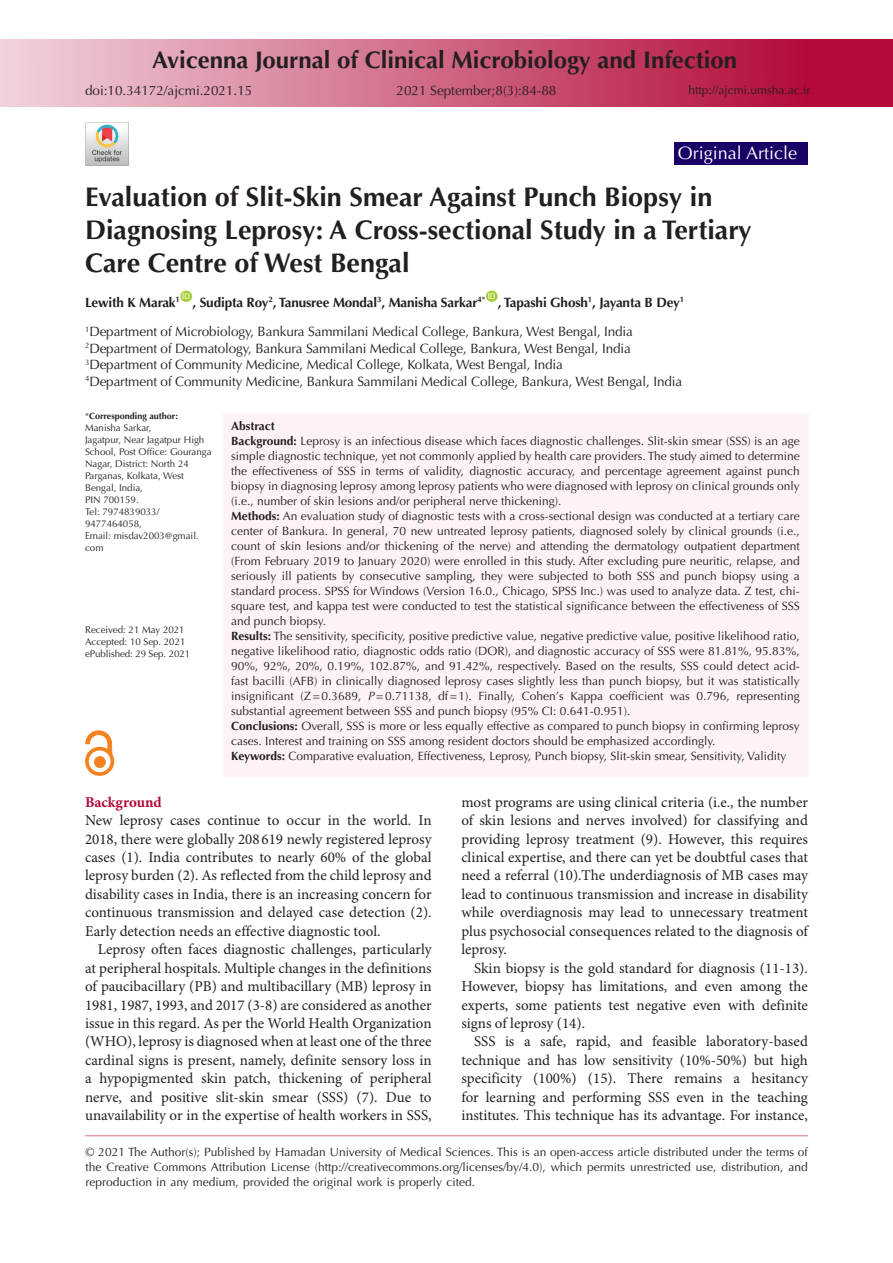
<style>
.page{position:relative;width:893px;height:1263px;background:#fff}
.page>*{position:absolute;margin:0;border:0;box-sizing:border-box;transform-origin:0 0}
.t1{font:700 27px/33px "Optima LT Std";color:#231f20}
.t2{font:700 24px "Optima LT Std";color:#231f20}
.t3{font:18px "Optima LT Std";color:#fff}
.Default{font:15px/18.5px "Minion Pro";color:#231f20;text-align:justify}
.t4{font:700 15px "Minion Pro";color:#b30838}
.t5{font:13.5px "Optima LT Std";letter-spacing:-.01em;color:#231f20}
.t6{font:700 13.5px "Optima LT Std";letter-spacing:-.01em;color:#231f20}
.t7{font:12px/15px "Optima LT Std";color:#231f20;text-align:justify}
.t8{font:700 12px "Optima LT Std";color:#231f20}
.t9{font:9.75px/12px "Optima LT Std";color:#231f20}
.t10{font:700 9px "Optima LT Std";color:#231f20}
.t11{font:7.8px "Arial";color:#fff}
.s1{font-weight:400}
.s2{font-weight:700}
.s3{font-style:italic}
</style>
<div class="page">
<div style="left:0;top:40px;width:893px;height:67px;background:linear-gradient(to right,#f1d2da,#ae002b)"></div>
<hr style="left:85px;top:1135px;width:723px;height:1px;background:#dc6d80">
<div style="left:180px;top:291px;width:12px;height:11px;background:#a6ce39;border-radius:50%"></div>
<div style="left:486px;top:291px;width:12px;height:11px;background:#a6ce39;border-radius:50%"></div>
<div style="left:674px;top:143px;width:134px;height:22px;background:#190066"></div>
<div style="left:223px;top:412px;width:585px;height:364px;background:#fdf3f4"></div>
<div style="left:94px;top:757px;width:11px;height:10px;background:#f58220;border-radius:50%"></div>
<div style="left:94px;top:756px;width:11px;height:11px;border:1px solid #f58220;border-radius:50%"></div>
<div style="left:85px;top:747px;width:29px;height:29px;border:4px solid #f58220;border-radius:50%"></div>
<svg style="left:86px;top:731px;width:26px;height:24px"></svg>
<img style="left:85px;top:122px;width:43px;height:43px">
<p class="t2" style="left:152px;top:46px;width:587px">Avicenna Journal of Clinical Microbiology and Infection</p>
<p class="t5" style="left:85px;top:83px;width:169px">doi:10.34172/ajcmi.2021.15</p>
<p class="t5" style="left:396px;top:83px;width:161px">2021 September;8(3):84-88</p>
<p class="t7" style="left:688px;top:82px;width:124px">http://ajcmi.umsha.ac.ir</p>
<p class="t3" style="left:678px;top:143px;width:121px">Original Article</p>
<p class="t1" style="left:85px;top:181px;width:668px">Evaluation of Slit-Skin Smear Against Punch Biopsy in<br>Diagnosing Leprosy: A Cross-sectional Study in a Tertiary<br>Care Centre of West Bengal</p>
<p class="t6" style="left:85px;top:294px;width:96px">Lewith K Marak<sup>1</sup></p>
<p class="t11" style="left:182px;top:291px;width:9px">ID</p>
<p class="t11" style="left:488px;top:291px;width:9px">ID</p>
<p class="t6" style="left:498px;top:294px;width:188px">, Tapashi Ghosh<sup>1</sup>, Jayanta B Dey<sup>1</sup></p>
<p class="t5" style="left:85px;top:324px;width:549px"><sup>1</sup>Department of Microbiology, Bankura Sammilani Medical College, Bankura, West Bengal, India</p>
<p class="t5" style="left:85px;top:340px;width:547px"><sup>2</sup>Department of Dermatology, Bankura Sammilani Medical College, Bankura, West Bengal, India</p>
<p class="t5" style="left:85px;top:357px;width:479px"><sup>3</sup>Department of Community Medicine, Medical College, Kolkata, West Bengal, India</p>
<p class="t5" style="left:85px;top:373px;width:599px"><sup>4</sup>Department of Community Medicine, Bankura Sammilani Medical College, Bankura, West Bengal, India</p>
<p class="t6" style="left:192px;top:294px;width:294px">, Sudipta Roy<sup>2</sup>, Tanusree Mondal<sup>3</sup>, Manisha Sarkar<sup>4*</sup></p>
<p class="t10" style="left:85px;top:411px;width:94px"><span class="s1">*</span>Corresponding author:</p>
<p class="t9" style="left:85px;top:422px;width:68px">Manisha Sarkar,</p>
<p class="t9" style="left:85px;top:434px;width:128px">Jagatpur, Near Jagatpur High<br>School, Post Office: Gouranga<br>Nagar, District: North 24<br>Parganas, Kolkata, West<br>Bengal, India,</p>
<p class="t9" style="left:85px;top:494px;width:55px">PIN 700159.</p>
<p class="t9" style="left:85px;top:506px;width:76px">Tel: 7974839033/<br>9477464058,</p>
<p class="t9" style="left:85px;top:530px;width:115px">Email: misdav2003@gmail. com</p>
<p class="t9" style="left:85px;top:624px;width:101px">Received: 21 May 2021</p>
<p class="t9" style="left:85px;top:636px;width:102px">Accepted: 10 Sep. 2021</p>
<p class="t9" style="left:85px;top:648px;width:107px">ePublished: 29 Sep. 2021</p>
<p class="t8" style="left:231px;top:419px;width:45px">Abstract</p>
<p class="t7" style="left:231px;top:433px;width:570px"><span class="s2">Background:</span> Leprosy is an infectious disease which faces diagnostic challenges. Slit-skin smear (SSS) is an age simple diagnostic technique, yet not commonly applied by health care providers. The study aimed to determine the effectiveness of SSS in terms of validity, diagnostic accuracy, and percentage agreement against punch biopsy in diagnosing leprosy among leprosy patients who were diagnosed with leprosy on clinical grounds only (i.e., number of skin lesions and/or peripheral nerve thickening).</p>
<p class="t7" style="left:231px;top:508px;width:570px"><span class="s2">Methods:</span> An evaluation study of diagnostic tests with a cross-sectional design was conducted at a tertiary care center of Bankura. In general, 70 new untreated leprosy patients, diagnosed solely by clinical grounds (i.e., count of skin lesions and/or thickening of the nerve) and attending the dermatology outpatient department (From February 2019 to January 2020) were enrolled in this study. After excluding pure neuritic, relapse, and seriously ill patients by consecutive sampling, they were subjected to both SSS and punch biopsy using a standard process. SPSS for Windows (Version 16.0., Chicago, SPSS Inc.) was used to analyze data. Z test, chi&shy;square test, and kappa test were conducted to test the statistical significance between the effectiveness of SSS and punch biopsy.</p>
<p class="t7" style="left:231px;top:628px;width:570px"><span class="s2">Results:</span> The sensitivity, specificity, positive predictive value, negative predictive value, positive likelihood ratio, negative likelihood ratio, diagnostic odds ratio (DOR), and diagnostic accuracy of SSS were 81.81%, 95.83%, 90%, 92%, 20%, 0.19%, 102.87%, and 91.42%, respectively. Based on the results, SSS could detect acid&shy;fast bacilli (AFB) in clinically diagnosed leprosy cases slightly less than punch biopsy, but it was statistically insignificant (Z=0.3689, <span class="s3">P</span>=0.71138, df=1). Finally, Cohen’s Kappa coefficient was 0.796, representing substantial agreement between SSS and punch biopsy (95% CI: 0.641-0.951).</p>
<p class="t7" style="left:231px;top:718px;width:570px"><span class="s2">Conclusions:</span> Overall, SSS is more or less equally effective as compared to punch biopsy in confirming leprosy cases. Interest and training on SSS among resident doctors should be emphasized accordingly.</p>
<p class="t7" style="left:231px;top:748px;width:557px"><span class="s2">Keywords:</span> Comparative evaluation, Effectiveness, Leprosy, Punch biopsy, Slit-skin smear, Sensitivity, Validity</p>
<p class="t4" style="left:85px;top:791px;width:78px">Background</p>
<p class="Default" style="left:85px;top:812px;width:348px">New leprosy cases continue to occur in the world. In 2018, there were globally 208 619 newly registered leprosy cases (1). India contributes to nearly 60% of the global leprosy burden (2). As reflected from the child leprosy and disability cases in India, there is an increasing concern for continuous transmission and delayed case detection (2).<br>Early detection needs an effective diagnostic tool.</p>
<p class="Default" style="left:85px;top:941px;width:348px;text-indent:13px">Leprosy often faces diagnostic challenges, particularly at peripheral hospitals. Multiple changes in the definitions of paucibacillary (PB) and multibacillary (MB) leprosy in 1981, 1987, 1993, and 2017 (3-8) are considered as another issue in this regard. As per the World Health Organization (WHO), leprosy is diagnosed when at least one of the three cardinal signs is present, namely, definite sensory loss in a hypopigmented skin patch, thickening of peripheral nerve, and positive slit-skin smear (SSS) (7). Due to unavailability or in the expertise of health workers in SSS,</p>
<p class="Default" style="left:461px;top:793px;width:348px">most programs are using clinical criteria (i.e., the number of skin lesions and nerves involved) for classifying and providing leprosy treatment (9). However, this requires clinical expertise, and there can yet be doubtful cases that need a referral (10).The underdiagnosis of MB cases may lead to continuous transmission and increase in disability while overdiagnosis may lead to unnecessary treatment plus psychosocial consequences related to the diagnosis of leprosy.</p>
<p class="Default" style="left:461px;top:959px;width:348px;text-indent:13px">Skin biopsy is the gold standard for diagnosis (11-13).<br>However, biopsy has limitations, and even among the experts, some patients test negative even with definite signs of leprosy (14).</p>
<p class="Default" style="left:461px;top:1033px;width:348px;text-indent:13px">SSS is a safe, rapid, and feasible laboratory-based technique and has low sensitivity (10%-50%) but high specificity (100%) (15). There remains a hesitancy for learning and performing SSS even in the teaching institutes. This technique has its advantage. For instance,</p>
<p class="t7" style="left:85px;top:1144px;width:724px">© 2021 The Author(s); Published by Hamadan University of Medical Sciences. This is an open-access article distributed under the terms of the Creative Commons Attribution License (http://creativecommons.org/licenses/by/4.0), which permits unrestricted use, distribution, and reproduction in any medium, provided the original work is properly cited.</p>
</div>
